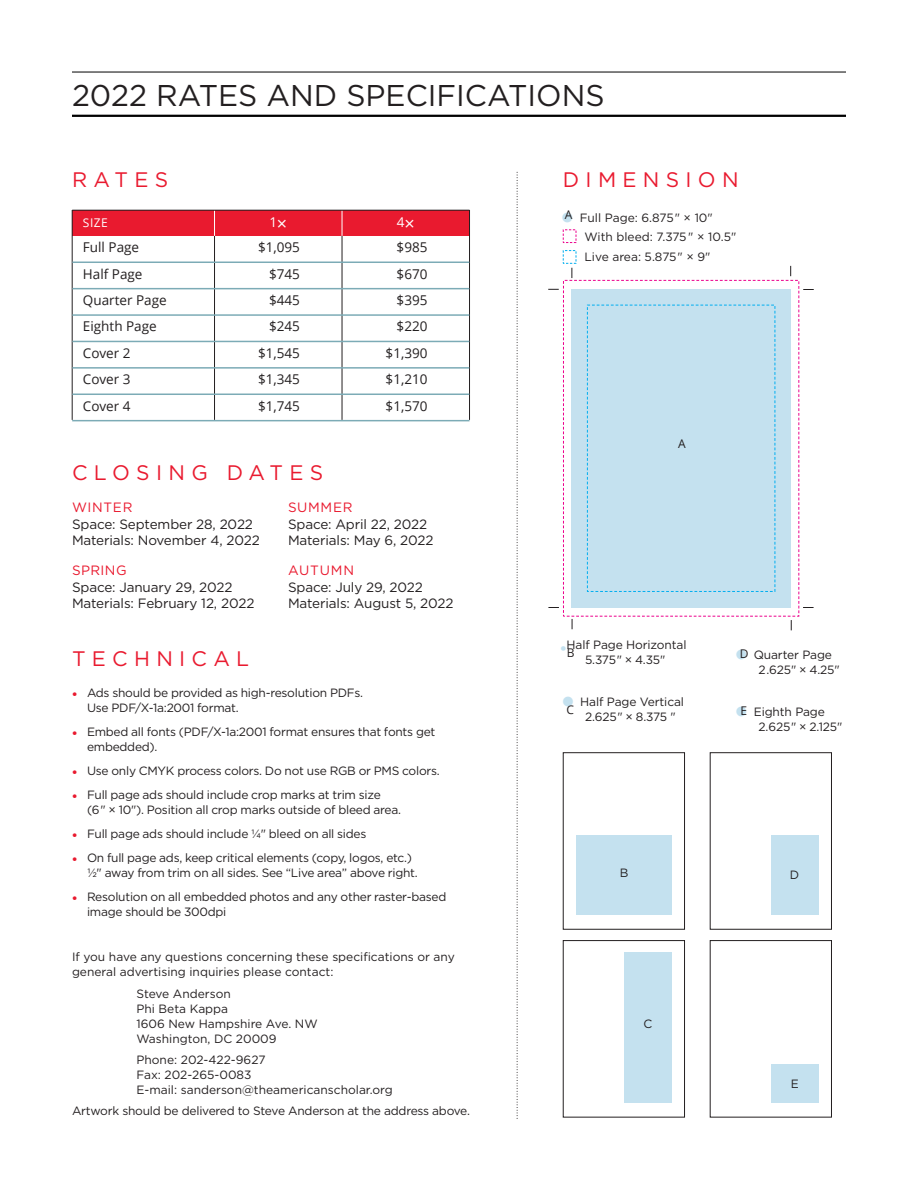
<style>
.page{position:relative;width:918px;height:1188px;background:#fff}
.page>*{position:absolute;margin:0;border:0;box-sizing:border-box;transform-origin:0 0}
.t1{font:30px "Gotham";color:#231f20}
.t2{font:21px "Gotham";letter-spacing:.3em;color:#e91a2f}
.t3{font:13.5px/16.5px "Gotham";letter-spacing:-.01em;color:#231f20}
.t4{font:13.5px "font 0000000027 bef 7 c 2";color:#231f20}
.t5{font:13.5px "Gotham";letter-spacing:.05em;color:#e91a2f}
.t6{font:13.5px "font 0000000027 bef 7 c 2";color:#fff}
.t7{font:12px/15px "Gotham";letter-spacing:-.02em;color:#231f20}
.t8{font:12px/15px "Gotham";color:#231f20}
.t9{font:12px "font 0000000027 bef 7 c 2";color:#231f20}
.t10{font:12px "font 0000000027 bef 7 c 2";color:#fff}
.s1{font-size:18px}
.s2{font-family:"font 0000000027 bef 7 c 2";font-size:9px;color:#e91a2f}
.s3{font-family:"font 0000000027 bef 7 c 2";font-size:24px;color:#c4e1ef}
</style>
<div class="page">
<div style="left:572px;top:289px;width:219px;height:319px;background:#c4e1ef"></div>
<div style="left:72px;top:210px;width:398px;height:26px;background:#e91a2f"></div>
<hr style="left:72px;top:210px;width:1px;height:210px;background:#231f20">
<hr style="left:469px;top:210px;width:1px;height:210px;background:#231f20">
<hr style="left:214px;top:236px;width:1px;height:184px;background:#231f20">
<hr style="left:342px;top:236px;width:1px;height:184px;background:#231f20">
<svg style="left:214px;top:211px;width:1px;height:25px"></svg>
<svg style="left:342px;top:211px;width:1px;height:25px"></svg>
<hr style="left:72px;top:210px;width:398px;height:1px;background:#231f20">
<hr style="left:72px;top:262px;width:397px;height:1px;background:#7cabb6">
<hr style="left:72px;top:288px;width:397px;height:1px;background:#7cabb6">
<hr style="left:72px;top:314px;width:397px;height:2px;background:#7cabb6">
<hr style="left:72px;top:341px;width:397px;height:1px;background:#7cabb6">
<hr style="left:72px;top:367px;width:397px;height:2px;background:#7cabb6">
<hr style="left:72px;top:394px;width:397px;height:1px;background:#7cabb6">
<hr style="left:72px;top:420px;width:398px;height:1px;background:#7cabb6">
<div style="left:563px;top:752px;width:122px;height:178px;border:1px solid #231f20"></div>
<div style="left:576px;top:836px;width:96px;height:79px;background:#c4e1ef"></div>
<div style="left:563px;top:940px;width:122px;height:178px;border:1px solid #231f20"></div>
<div style="left:624px;top:952px;width:48px;height:151px;background:#c4e1ef"></div>
<div style="left:710px;top:752px;width:122px;height:178px;border:1px solid #231f20"></div>
<div style="left:771px;top:836px;width:48px;height:79px;background:#c4e1ef"></div>
<div style="left:710px;top:940px;width:122px;height:178px;border:1px solid #231f20"></div>
<div style="left:771px;top:1064px;width:48px;height:39px;background:#c4e1ef"></div>
<svg style="left:517px;top:172px;width:1px;height:946px"></svg>
<hr style="left:72px;top:72px;width:774px;height:1px;background:#000">
<hr style="left:72px;top:115px;width:774px;height:2px;background:#000">
<h1 class="t1" style="left:72px;top:76px;width:534px">2022 RATES AND SPECIFICATIONS</h1>
<h2 class="t2" style="left:72px;top:166px;width:98px">RATES</h2>
<p class="t10" style="left:83px;top:214px;width:26px">SIZE</p>
<p class="t6" style="left:269px;top:212px;width:19px">1<span class="s1">×</span></p>
<p class="t6" style="left:397px;top:212px;width:19px">4<span class="s1">×</span></p>
<p class="t4" style="left:83px;top:238px;width:58px">Full Page</p>
<p class="t4" style="left:258px;top:238px;width:43px">$1,095</p>
<p class="t4" style="left:397px;top:238px;width:32px">$985</p>
<p class="t4" style="left:83px;top:264px;width:61px">Half Page</p>
<p class="t4" style="left:269px;top:264px;width:32px">$745</p>
<p class="t4" style="left:397px;top:264px;width:32px">$670</p>
<p class="t4" style="left:83px;top:290px;width:85px">Quarter Page</p>
<p class="t4" style="left:269px;top:290px;width:32px">$445</p>
<p class="t4" style="left:397px;top:290px;width:32px">$395</p>
<p class="t4" style="left:83px;top:317px;width:75px">Eighth Page</p>
<p class="t4" style="left:269px;top:317px;width:32px">$245</p>
<p class="t4" style="left:397px;top:317px;width:32px">$220</p>
<p class="t4" style="left:83px;top:343px;width:49px">Cover 2</p>
<p class="t4" style="left:258px;top:343px;width:43px">$1,545</p>
<p class="t4" style="left:386px;top:343px;width:43px">$1,390</p>
<p class="t4" style="left:83px;top:370px;width:49px">Cover 3</p>
<p class="t4" style="left:258px;top:370px;width:43px">$1,345</p>
<p class="t4" style="left:386px;top:370px;width:43px">$1,210</p>
<p class="t4" style="left:83px;top:396px;width:49px">Cover 4</p>
<p class="t4" style="left:258px;top:396px;width:43px">$1,745</p>
<p class="t4" style="left:386px;top:396px;width:43px">$1,570</p>
<h2 class="t2" style="left:72px;top:459px;width:253px">CLOSING DATES</h2>
<p class="t5" style="left:72px;top:499px;width:62px">WINTER</p>
<p class="t3" style="left:72px;top:516px;width:189px">Space: September 28, 2022<br>Materials: November 4, 2022</p>
<p class="t5" style="left:72px;top:562px;width:56px">SPRING</p>
<p class="t3" style="left:72px;top:579px;width:184px">Space: January 29, 2022<br>Materials: February 12, 2022</p>
<p class="t5" style="left:288px;top:499px;width:66px">SUMMER</p>
<p class="t3" style="left:288px;top:516px;width:147px">Space: April 22, 2022<br>Materials: May 6, 2022</p>
<p class="t5" style="left:288px;top:562px;width:68px">AUTUMN</p>
<p class="t3" style="left:288px;top:579px;width:167px">Space: July 29, 2022<br>Materials: August 5, 2022</p>
<h2 class="t2" style="left:72px;top:645px;width:179px">TECHNICAL</h2>
<p class="t7" style="left:87px;top:685px;width:278px;text-indent:-15px"><span class="s2">●</span> Ads should be provided as high-resolution PDFs.<br>Use PDF/X-1a:2001 format.</p>
<p class="t7" style="left:87px;top:724px;width:350px;text-indent:-15px"><span class="s2">●</span> Embed all fonts (PDF/X-1a:2001 format ensures that fonts get embedded).</p>
<p class="t7" style="left:72px;top:763px;width:369px"><span class="s2">●</span> Use only CMYK process colors. Do not use RGB or PMS colors.</p>
<p class="t7" style="left:87px;top:787px;width:316px;text-indent:-15px"><span class="s2">●</span> Full page ads should include crop marks at trim size (6" × 10"). Position all crop marks outside of bleed area.</p>
<p class="t7" style="left:72px;top:826px;width:296px"><span class="s2">●</span> Full page ads should include ¼" bleed on all sides</p>
<p class="t7" style="left:87px;top:850px;width:332px;text-indent:-15px"><span class="s2">●</span> On full page ads, keep critical elements (copy, logos, etc.) ½" away from trim on all sides. See “Live area” above right.</p>
<p class="t7" style="left:87px;top:889px;width:361px;text-indent:-15px"><span class="s2">●</span> Resolution on all embedded photos and any other raster-based image should be 300dpi</p>
<p class="t8" style="left:72px;top:949px;width:384px">If you have any questions concerning these specifications or any general advertising inquiries please contact:</p>
<p class="t8" style="left:136px;top:986px;width:183px">Steve Anderson<br>Phi Beta Kappa<br>1606 New Hampshire Ave. NW<br>Washington, DC 20009</p>
<p class="t8" style="left:136px;top:1052px;width:258px">Phone: 202-422-9627<br>Fax: 202-265-0083<br>E-mail: sanderson@theamericanscholar.org</p>
<p class="t7" style="left:72px;top:1103px;width:400px">Artwork should be delivered to Steve Anderson at the address above.</p>
<h2 class="t2" style="left:563px;top:166px;width:177px">DIMENSION</h2>
<p class="t9" style="left:565px;top:206px;width:9px">A</p>
<p class="t8" style="left:584px;top:208px;width:153px;line-height:19.5px;text-indent:-24px"><span class="s3">●</span> Full Page: 6.875" × 10"<br>With bleed: 7.375 " × 10.5"<br>Live area: 5.875" × 9"</p>
<p class="t9" style="left:678px;top:435px;width:9px">A</p>
<p class="t7" style="left:560px;top:637px;width:128px;text-align:center"><sub>●</sub>Half Page Horizontal<br>5.375" × 4.35"</p>
<p class="t7" style="left:585px;top:694px;width:101px;text-indent:-24px"><span class="s3">●</span> Half Page Vertical<br>2.625" × 8.375 "</p>
<p class="t9" style="left:567px;top:644px;width:9px">B</p>
<p class="t9" style="left:566px;top:702px;width:9px">C</p>
<p class="t9" style="left:740px;top:645px;width:10px">D</p>
<p class="t7" style="left:759px;top:647px;width:83px;text-indent:-24px"><span class="s3">●</span> Quarter Page<br>2.625" × 4.25"</p>
<p class="t7" style="left:759px;top:704px;width:85px;text-indent:-24px"><span class="s3">●</span> Eighth Page<br>2.625" × 2.125"</p>
<p class="t9" style="left:741px;top:702px;width:8px">E</p>
<p class="t7" style="left:620px;top:865px;width:10px">B</p>
<p class="t7" style="left:790px;top:867px;width:11px">D</p>
<p class="t7" style="left:643px;top:1016px;width:10px">C</p>
<p class="t7" style="left:791px;top:1076px;width:10px">E</p>
</div>
